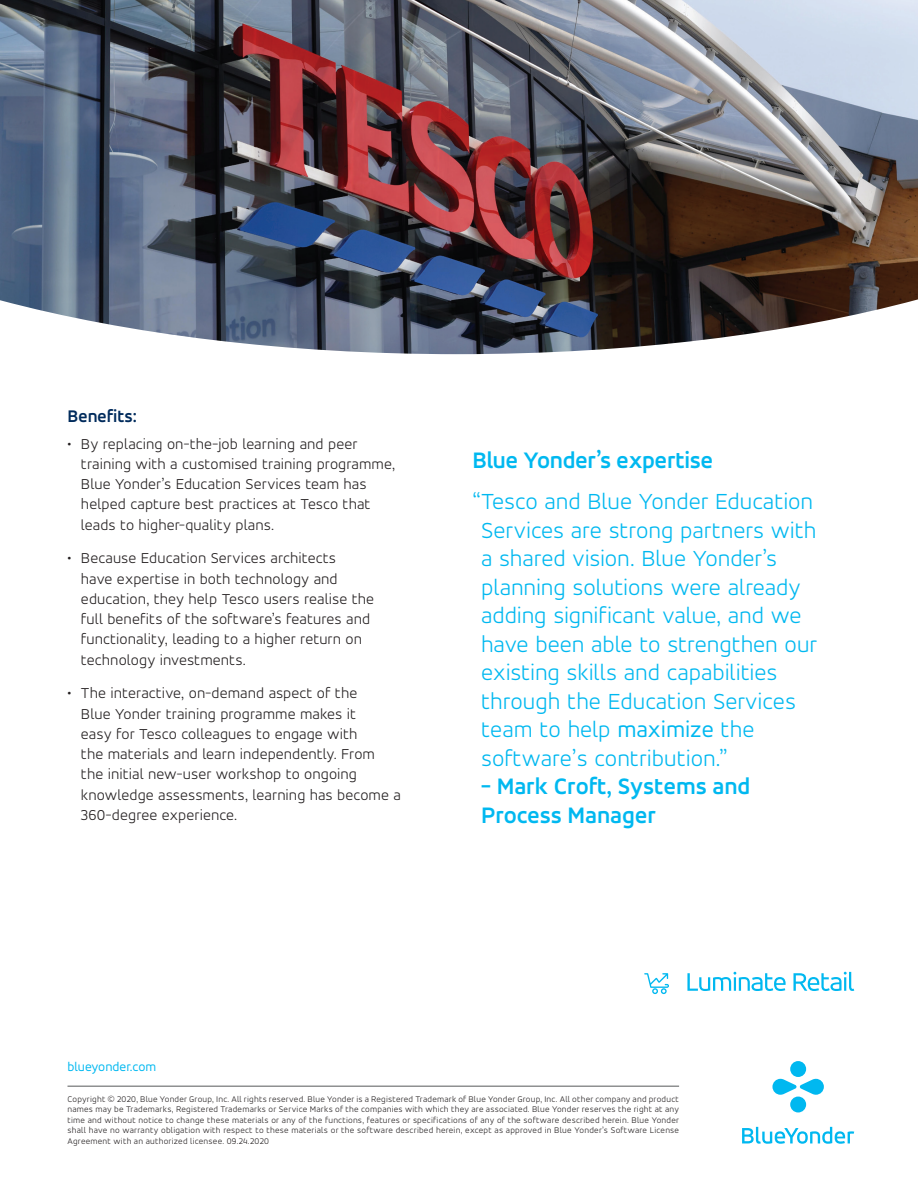
<style>
.page{position:relative;width:918px;height:1188px;background:#fff}
.page>*{position:absolute;margin:0;border:0;box-sizing:border-box;transform-origin:0 0}
.t1{font:300 24px/28.5px "Accord Alternate";color:#00b8f0}
.t2{font:700 24px/28.5px "Accord Alternate";letter-spacing:-.005em;color:#00b8f0}
.t3{font:700 18px "Accord Alternate";color:#002b5c}
.t4{font:300 15.75px/20.2px "Accord Alternate";letter-spacing:.005em;color:#231f20}
.t5{font:13.5px "Accord Alternate";color:#00b8f0}
.t6{font:300 9px/10.5px "Accord Alternate";letter-spacing:.025em;color:#231f20;text-align:justify}
.s1{font-weight:400}
</style>
<div class="page">
<svg style="left:742px;top:1127px;width:112px;height:17px"></svg>
<svg style="left:772px;top:1061px;width:52px;height:51px"></svg>
<hr style="left:68px;top:1086px;width:611px;height:1px;background:#57585a">
<img style="left:0;top:0;width:918px;height:354px">
<svg style="left:644px;top:973px;width:25px;height:21px"></svg>
<svg style="left:687px;top:972px;width:99px;height:19px"></svg>
<svg style="left:793px;top:972px;width:61px;height:19px"></svg>
<p class="t3" style="left:68px;top:405px;width:71px">Benefits:</p>
<p class="t4" style="left:81px;top:433px;width:316px;text-indent:-13px">• By replacing on-the-job learning and peer training with a customised training programme, Blue Yonder’s Education Services team has helped capture best practices at Tesco that leads to higher-quality plans.</p>
<p class="t4" style="left:81px;top:548px;width:295px;text-indent:-13px">• Because Education Services architects<br>have expertise in both technology and education, they help Tesco users realise the full benefits of the software’s features and functionality, leading to a higher return on technology investments.</p>
<p class="t4" style="left:81px;top:683px;width:321px;text-indent:-13px">• The interactive, on-demand aspect of the<br>Blue Yonder training programme makes it<br>easy for Tesco colleagues to engage with<br>the materials and learn independently. From the initial new-user workshop to ongoing knowledge assessments, learning has become a 360-degree experience.</p>
<h1 class="t2" style="left:472px;top:445px;width:242px">Blue Yonder’s expertise</h1>
<p class="t1" style="left:481px;top:487px;width:338px;text-indent:-9px">“Tesco and Blue Yonder Education<br>Services are strong partners with a shared vision. Blue Yonder’s planning solutions were already adding significant value, and we have been able to strengthen our existing skills and capabilities through the Education Services team to help <span class="s1">maximize</span> the software’s contribution.”</p>
<h1 class="t2" style="left:481px;top:772px;width:271px">- Mark Croft, Systems and<br>Process Manager</h1>
<p class="t5" style="left:68px;top:1059px;width:90px">blueyonder.com</p>
<p class="t6" style="left:68px;top:1093px;width:613px">Copyright © 2020, Blue Yonder Group, Inc. All rights reserved. Blue Yonder is a Registered Trademark of Blue Yonder Group, Inc. All other company and product names may be Trademarks, Registered Trademarks or Service Marks of the companies with which they are associated. Blue Yonder reserves the right at any time and without notice to change these materials or any of the functions, features or specifications of any of the software described herein. Blue Yonder shall have no warranty obligation with respect to these materials or the software described herein, except as approved in Blue Yonder’s Software License Agreement with an authorized licensee. 09.24.2020</p>
</div>
